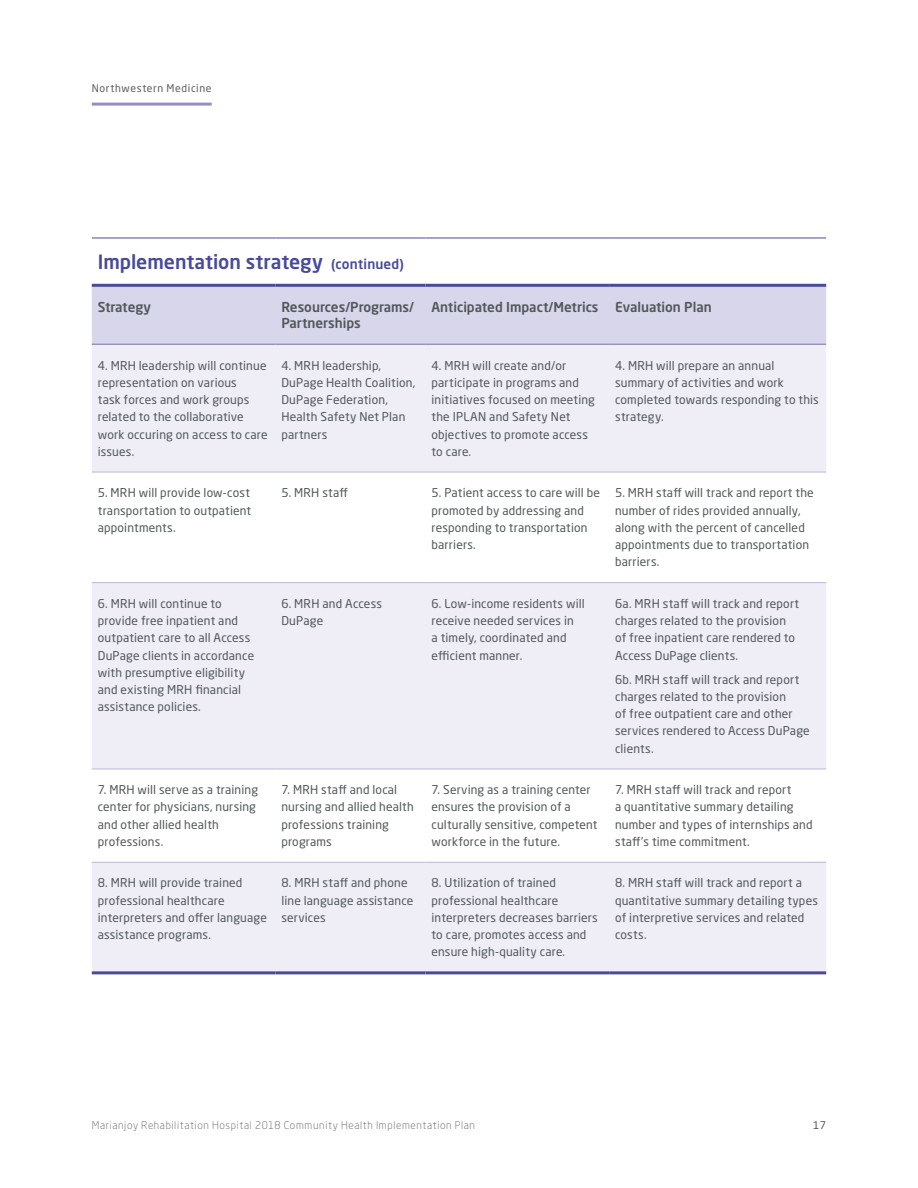
<style>
.page{position:relative;width:918px;height:1188px;background:#fff}
.page>*{position:absolute;margin:0;border:0;box-sizing:border-box;transform-origin:0 0}
.t1{font:500 19.5px "Neo Sans Pro";color:#484a9a}
.t2{font:500 13.5px/16.2px "Neo Sans Pro";color:#52575a}
.t3{font:12px/17.2px "Neo Sans Pro";letter-spacing:.015em;color:#52575a}
.t4{font:300 10.5px "Neo Sans Pro";letter-spacing:.06em;color:#5d5d60}
.t5{font:10.5px "Neo Sans Pro";letter-spacing:.06em;color:#5d5d60}
.t6{font:10.5px "Neo Sans Pro";color:#52575a}
.s1{font-size:13.5px}
</style>
<div class="page">
<hr style="left:92px;top:103px;width:120px;height:3px;background:#938fc3">
<div style="left:92px;top:287px;width:734px;height:57px;background:#d8d6ea"></div>
<svg style="left:92px;top:345px;width:734px;height:626px;fill:#efeef7"></svg>
<hr style="left:92px;top:971px;width:183px;height:3px;background:#484a9a">
<hr style="left:275px;top:971px;width:151px;height:3px;background:#484a9a">
<hr style="left:426px;top:971px;width:183px;height:3px;background:#484a9a">
<hr style="left:609px;top:971px;width:217px;height:3px;background:#484a9a">
<hr style="left:92px;top:284px;width:183px;height:3px;background:#484a9a">
<hr style="left:275px;top:284px;width:151px;height:3px;background:#484a9a">
<hr style="left:426px;top:284px;width:183px;height:3px;background:#484a9a">
<hr style="left:609px;top:284px;width:217px;height:3px;background:#484a9a">
<hr style="left:92px;top:238px;width:183px;height:1px;background:#484a9a">
<hr style="left:275px;top:238px;width:151px;height:1px;background:#484a9a">
<hr style="left:426px;top:238px;width:183px;height:1px;background:#484a9a">
<hr style="left:609px;top:238px;width:217px;height:1px;background:#484a9a">
<hr style="left:92px;top:472px;width:183px;height:1px;background:#bbb7da">
<hr style="left:275px;top:472px;width:151px;height:1px;background:#bbb7da">
<hr style="left:426px;top:472px;width:183px;height:1px;background:#bbb7da">
<hr style="left:609px;top:472px;width:217px;height:1px;background:#bbb7da">
<hr style="left:92px;top:582px;width:183px;height:1px;background:#bbb7da">
<hr style="left:275px;top:582px;width:151px;height:1px;background:#bbb7da">
<hr style="left:426px;top:582px;width:183px;height:1px;background:#bbb7da">
<hr style="left:609px;top:582px;width:217px;height:1px;background:#bbb7da">
<hr style="left:92px;top:769px;width:183px;height:1px;background:#bbb7da">
<hr style="left:275px;top:769px;width:151px;height:1px;background:#bbb7da">
<hr style="left:426px;top:769px;width:183px;height:1px;background:#bbb7da">
<hr style="left:609px;top:769px;width:217px;height:1px;background:#bbb7da">
<hr style="left:92px;top:344px;width:183px;height:1px;background:#7571b0">
<hr style="left:275px;top:344px;width:151px;height:1px;background:#7571b0">
<hr style="left:426px;top:344px;width:183px;height:1px;background:#7571b0">
<hr style="left:609px;top:344px;width:217px;height:1px;background:#7571b0">
<hr style="left:92px;top:862px;width:183px;height:1px;background:#bbb7da">
<hr style="left:275px;top:862px;width:151px;height:1px;background:#bbb7da">
<hr style="left:426px;top:862px;width:183px;height:1px;background:#bbb7da">
<hr style="left:609px;top:862px;width:217px;height:1px;background:#bbb7da">
<p class="t5" style="left:92px;top:82px;width:121px">Northwestern Medicine</p>
<h1 class="t1" style="left:98px;top:250px;width:308px">Implementation strategy <span class="s1">(continued)</span></h1>
<p class="t2" style="left:98px;top:298px;width:55px">Strategy</p>
<p class="t2" style="left:281px;top:298px;width:134px">Resources/Programs/<br>Partnerships</p>
<p class="t2" style="left:432px;top:298px;width:282px">Anticipated Impact/Metrics Evaluation Plan</p>
<p class="t3" style="left:98px;top:356px;width:171px">4. MRH leadership will continue representation on various<br>task forces and work groups related to the collaborative work occuring on access to care issues.</p>
<p class="t3" style="left:281px;top:356px;width:136px">4. MRH leadership,<br>DuPage Health Coalition,<br>DuPage Federation,<br>Health Safety Net Plan partners</p>
<p class="t3" style="left:432px;top:356px;width:165px">4. MRH will create and/or participate in programs and initiatives focused on meeting the IPLAN and Safety Net objectives to promote access to care.</p>
<p class="t3" style="left:615px;top:356px;width:205px">4. MRH will prepare an annual summary of activities and work completed towards responding to this strategy.</p>
<p class="t3" style="left:98px;top:484px;width:155px;text-align:justify">5. MRH will provide low-cost transportation to outpatient appointments.</p>
<p class="t3" style="left:281px;top:484px;width:68px">5. MRH staff</p>
<p class="t3" style="left:432px;top:484px;width:170px">5. Patient access to care will be promoted by addressing and responding to transportation barriers.</p>
<p class="t3" style="left:615px;top:484px;width:200px">5. MRH staff will track and report the number of rides provided annually, along with the percent of cancelled appointments due to transportation barriers.</p>
<p class="t3" style="left:98px;top:595px;width:158px">6. MRH will continue to provide free inpatient and outpatient care to all Access<br>DuPage clients in accordance with presumptive eligibility and existing MRH financial assistance policies.</p>
<p class="t3" style="left:281px;top:595px;width:102px">6. MRH and Access<br>DuPage</p>
<p class="t3" style="left:432px;top:595px;width:155px">6. Low-income residents will receive needed services in<br>a timely, coordinated and efficient manner.</p>
<p class="t3" style="left:615px;top:595px;width:186px">6a. MRH staff will track and report charges related to the provision of free inpatient care rendered to<br>Access DuPage clients.</p>
<p class="t3" style="left:615px;top:670px;width:196px">6b. MRH staff will track and report charges related to the provision<br>of free outpatient care and other services rendered to Access DuPage clients.</p>
<p class="t3" style="left:98px;top:781px;width:162px">7. MRH will serve as a training center for physicians, nursing and other allied health professions.</p>
<p class="t3" style="left:281px;top:781px;width:134px">7. MRH staff and local nursing and allied health professions training programs</p>
<p class="t3" style="left:432px;top:781px;width:168px">7. Serving as a training center ensures the provision of a culturally sensitive, competent workforce in the future.</p>
<p class="t3" style="left:615px;top:781px;width:199px">7. MRH staff will track and report<br>a quantitative summary detailing number and types of internships and staff’s time commitment.</p>
<p class="t3" style="left:98px;top:874px;width:171px">8. MRH will provide trained professional healthcare interpreters and offer language assistance programs.</p>
<p class="t3" style="left:281px;top:874px;width:134px">8. MRH staff and phone line language assistance services</p>
<p class="t3" style="left:432px;top:874px;width:168px">8. Utilization of trained professional healthcare interpreters decreases barriers to care, promotes access and ensure high-quality care.</p>
<p class="t3" style="left:615px;top:874px;width:204px">8. MRH staff will track and report a quantitative summary detailing types of interpretive services and related costs.</p>
<p class="t4" style="left:92px;top:1118px;width:385px">Marianjoy Rehabilitation Hospital 2018 Community Health Implementation Plan</p>
<p class="t6" style="left:813px;top:1118px;width:14px">17</p>
</div>
